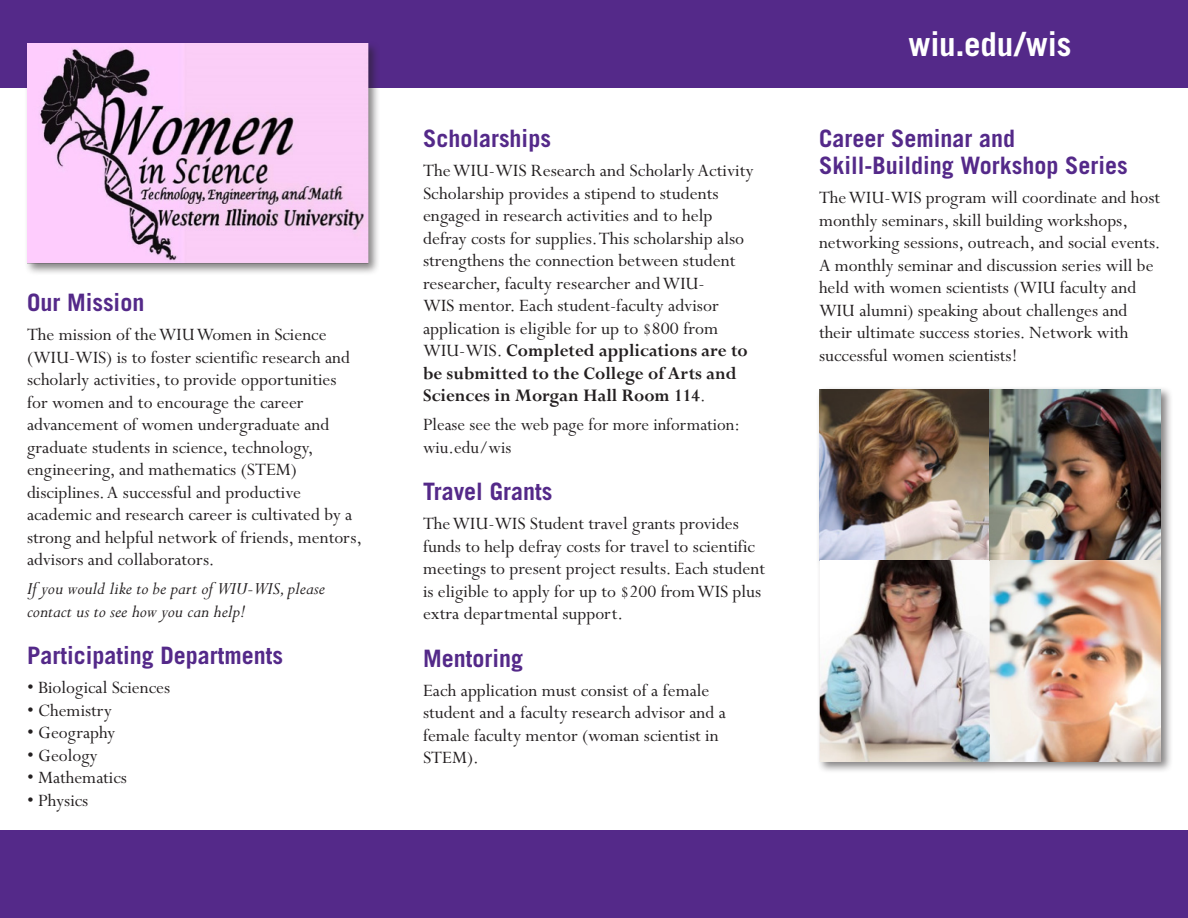
<style>
.page{position:relative;width:1188px;height:918px;background:#fff}
.page>*{position:absolute;margin:0;border:0;box-sizing:border-box;transform-origin:0 0}
.t1{font:700 33px "Trade Gothic";letter-spacing:-.005em;color:#fff}
.t2{font:700 24px/27px "Trade Gothic";color:#542989}
.t3{font:19.5px/22.5px "Perpetua";color:#231f20}
.t4{font:italic 19.5px/22.5px "Perpetua";color:#231f20}
.s1{font-weight:700}
</style>
<div class="page">
<div style="left:0;top:0;width:1188px;height:88px;background:#542989"></div>
<div style="left:0;top:830px;width:1188px;height:88px;background:#542989"></div>
<div style="left:24px;top:41px;width:356px;height:235px;background:#231f20;opacity:.55"></div>
<img style="left:27px;top:44px;width:342px;height:220px">
<div style="left:816px;top:386px;width:357px;height:388px;background:#231f20;opacity:.55"></div>
<img style="left:819px;top:389px;width:342px;height:373px">
<p class="t2" style="left:27px;top:288px;width:119px">Our Mission</p>
<p class="t3" style="left:27px;top:324px;width:337px">The mission of the WIU Women in Science (WIU-WIS) is to foster scientific research and scholarly activities, to provide opportunities<br>for women and to encourage the career advancement of women undergraduate and graduate students in science, technology, engineering, and mathematics (STEM) disciplines. A successful and productive academic and research career is cultivated by a strong and helpful network of friends, mentors, advisors and collaborators.</p>
<p class="t4" style="left:27px;top:578px;width:299px">If you would like to be part of WIU-WIS, please contact us to see how you can help!</p>
<p class="t2" style="left:27px;top:642px;width:258px">Participating Departments</p>
<p class="t3" style="left:27px;top:677px;width:145px">• Biological Sciences</p>
<p class="t3" style="left:27px;top:700px;width:86px">• Chemistry</p>
<p class="t3" style="left:27px;top:722px;width:90px">• Geography</p>
<p class="t3" style="left:27px;top:745px;width:72px">• Geology</p>
<p class="t3" style="left:27px;top:767px;width:102px">• Mathematics</p>
<p class="t3" style="left:27px;top:790px;width:63px">• Physics</p>
<p class="t2" style="left:423px;top:124px;width:129px">Scholarships</p>
<p class="t3" style="left:423px;top:160px;width:332px">The WIU-WIS Research and Scholarly Activity Scholarship provides a stipend to students engaged in research activities and to help defray costs for supplies. This scholarship also strengthens the connection between student researcher, faculty researcher and WIU-<br>WIS mentor. Each student-faculty advisor application is eligible for up to $800 from WIU-WIS. <span class="s1">Completed applications are to be submitted to the College of Arts and Sciences in Morgan Hall Room 114</span>.</p>
<p class="t3" style="left:423px;top:414px;width:318px">Please see the web page for more information: wiu.edu/wis</p>
<p class="t2" style="left:423px;top:478px;width:131px">Travel Grants</p>
<p class="t3" style="left:423px;top:513px;width:344px">The WIU-WIS Student travel grants provides funds to help defray costs for travel to scientific meetings to present project results. Each student is eligible to apply for up to $200 from WIS plus extra departmental support.</p>
<p class="t2" style="left:423px;top:644px;width:102px">Mentoring</p>
<p class="t3" style="left:423px;top:680px;width:304px">Each application must consist of a female student and a faculty research advisor and a female faculty mentor (woman scientist in STEM).</p>
<h1 class="t1" style="left:908px;top:24px;width:165px">wiu.edu/wis</h1>
<p class="t2" style="left:819px;top:124px;width:310px">Career Seminar and<br>Skill-Building Workshop Series</p>
<p class="t3" style="left:819px;top:187px;width:343px">The WIU-WIS program will coordinate and host monthly seminars, skill building workshops, networking sessions, outreach, and social events.<br>A monthly seminar and discussion series will be held with women scientists (WIU faculty and WIU alumni) speaking about challenges and their ultimate success stories. Network with successful women scientists!</p>
</div>
